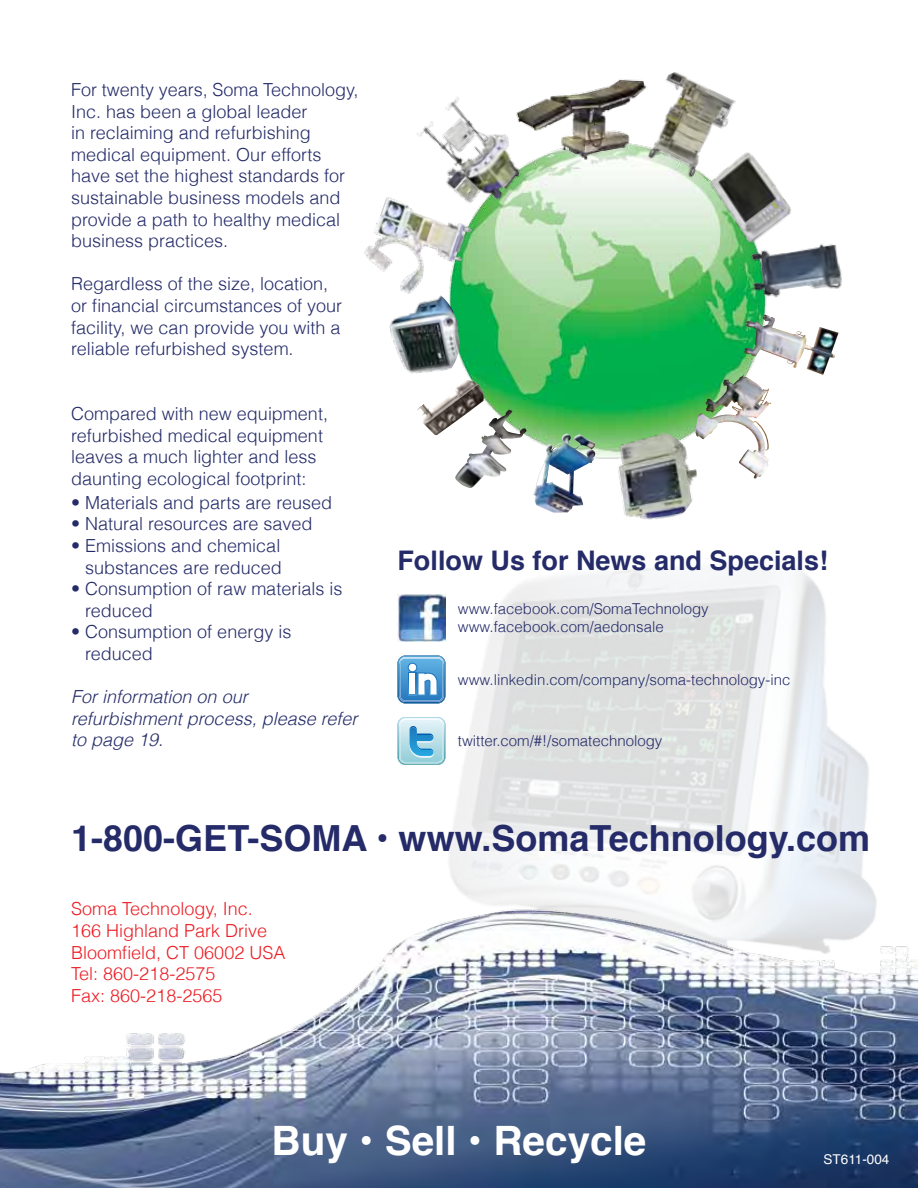
<style>
.page{position:relative;width:918px;height:1188px;background:#fff}
.page>*{position:absolute;margin:0;border:0;box-sizing:border-box;transform-origin:0 0}
.t1{font:700 40.5px "Helvetica";color:#fff}
.t2{font:700 36px "Helvetica";color:#242b68}
.t3{font:700 27px "Helvetica";color:#242b68}
.t4{font:300 18px/21.6px "Helvetica";color:#242b68}
.t5{font:300 18px/21.6px "Helvetica";color:#ed1d24}
.t6{font:italic 300 18px/21.6px "Helvetica";color:#242b68}
.t7{font:300 15px/18px "Helvetica";color:#242b68}
.t8{font:13.5px "Helvetica";color:#fff}
</style>
<div class="page">
<img style="left:422px;top:568px;width:447px;height:305px">
<img style="left:0;top:873px;width:918px;height:315px">
<img style="left:462px;top:176px;width:310px;height:303px">
<img style="left:546px;top:79px;width:80px;height:97px">
<img style="left:389px;top:306px;width:73px;height:68px">
<img style="left:626px;top:72px;width:110px;height:122px">
<img style="left:416px;top:97px;width:130px;height:129px">
<img style="left:693px;top:147px;width:98px;height:115px">
<img style="left:364px;top:172px;width:128px;height:134px">
<img style="left:726px;top:223px;width:116px;height:108px">
<img style="left:744px;top:315px;width:95px;height:60px">
<img style="left:696px;top:377px;width:51px;height:62px">
<img style="left:417px;top:380px;width:67px;height:55px">
<img style="left:455px;top:410px;width:72px;height:78px">
<img style="left:604px;top:432px;width:97px;height:88px">
<img style="left:533px;top:434px;width:62px;height:79px">
<img style="left:398px;top:594px;width:48px;height:48px">
<svg style="left:398px;top:656px;width:48px;height:48px"></svg>
<div style="left:409px;top:664px;width:7px;height:7px;background:#fff;border-radius:50%"></div>
<svg style="left:398px;top:717px;width:48px;height:48px;background:#a0d1e3"></svg>
<p class="t4" style="left:71px;top:79px;width:289px">For twenty years, Soma Technology,<br>Inc. has been a global leader<br>in reclaiming and refurbishing medical equipment. Our efforts have set the highest standards for sustainable business models and provide a path to healthy medical business practices.</p>
<p class="t4" style="left:71px;top:273px;width:272px">Regardless of the size, location, or financial circumstances of your facility, we can provide you with a reliable refurbished system.</p>
<p class="t4" style="left:71px;top:403px;width:258px">Compared with new equipment, refurbished medical equipment leaves a much lighter and less daunting ecological footprint:</p>
<p class="t4" style="left:71px;top:492px;width:262px">• Materials and parts are reused</p>
<p class="t4" style="left:71px;top:513px;width:243px">• Natural resources are saved</p>
<p class="t4" style="left:71px;top:535px;width:212px;text-align:right">• Emissions and chemical substances are reduced</p>
<p class="t4" style="left:85px;top:578px;width:259px;text-indent:-14px">• Consumption of raw materials is reduced</p>
<p class="t4" style="left:85px;top:621px;width:208px;text-indent:-14px">• Consumption of energy is reduced</p>
<p class="t6" style="left:71px;top:686px;width:288px">For information on our refurbishment process, please refer to page 19.</p>
<h3 class="t3" style="left:398px;top:539px;width:432px">Follow Us for News and Specials!</h3>
<p class="t7" style="left:458px;top:600px;width:252px">www.facebook.com/SomaTechnology www.facebook.com/aedonsale</p>
<p class="t7" style="left:458px;top:670px;width:334px">www.linkedin.com/company/soma-technology-inc</p>
<p class="t7" style="left:458px;top:732px;width:206px">twitter.com/#!/somatechnology</p>
<h2 class="t2" style="left:71px;top:809px;width:800px">1-800-GET-SOMA • www.SomaTechnology.com</h2>
<p class="t5" style="left:71px;top:898px;width:216px">Soma Technology, Inc.<br>166 Highland Park Drive<br>Bloomfield, CT 06002 USA<br>Tel: 860-218-2575<br>Fax: 860-218-2565</p>
<h1 class="t1" style="left:271px;top:1108px;width:377px">Buy • Sell • Recycle</h1>
<p class="t8" style="left:824px;top:1149px;width:67px">ST611-004</p>
</div>
